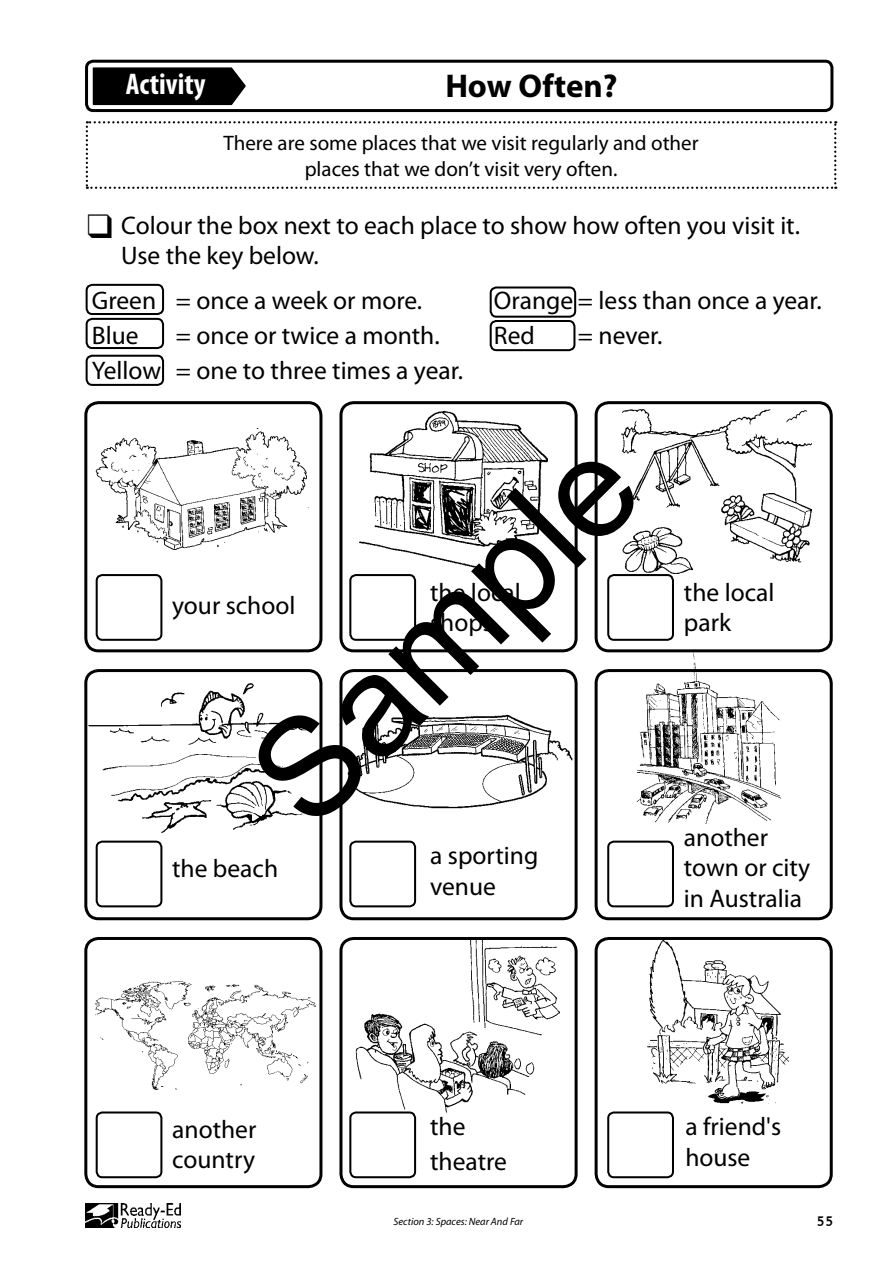
<style>
.page{position:relative;width:893px;height:1263px;background:#fff}
.page>*{position:absolute;margin:0;border:0;box-sizing:border-box;transform-origin:0 0}
.t1{font:140.55px "Arial";color:#000}
.t2{font:700 33px "Myriad Pro";color:#000}
.t3{font:700 condensed 30px "Myriad Pro";color:#fff}
.t4{font:25.5px/30.6px "Myriad Pro";color:#000}
.t5{font:21px/25.2px "Myriad Pro";color:#000;text-align:center}
.t6{font:15px "Geometric 231 BT Bold C";color:#000}
.t7{font:italic 10.5px "Myriad Pro";color:#000}
</style>
<div class="page">
<svg style="left:92px;top:67px;width:154px;height:39px;background:#151515"></svg>
<img style="left:85px;top:1203px;width:95px;height:24px">
<div style="left:85px;top:60px;width:748px;height:52px;border:3px solid #000;border-radius:7px"></div>
<div style="left:86px;top:284px;width:78px;height:31px;border:2px solid #000;border-radius:6px"></div>
<div style="left:86px;top:318px;width:78px;height:31px;border:2px solid #000;border-radius:6px"></div>
<div style="left:86px;top:355px;width:78px;height:31px;border:2px solid #000;border-radius:6px"></div>
<div style="left:490px;top:286px;width:86px;height:32px;border:2px solid #000;border-radius:6px"></div>
<div style="left:490px;top:320px;width:85px;height:31px;border:2px solid #000;border-radius:6px"></div>
<svg style="left:86px;top:121px;width:750px;height:68px"></svg>
<div style="left:84px;top:401px;width:238px;height:251px;border:3px solid #000;border-radius:13px"></div>
<div style="left:84px;top:669px;width:238px;height:251px;border:3px solid #000;border-radius:13px"></div>
<div style="left:84px;top:937px;width:238px;height:251px;border:3px solid #000;border-radius:13px"></div>
<div style="left:339px;top:401px;width:239px;height:251px;border:3px solid #000;border-radius:13px"></div>
<div style="left:339px;top:669px;width:239px;height:251px;border:3px solid #000;border-radius:13px"></div>
<div style="left:339px;top:937px;width:239px;height:251px;border:3px solid #000;border-radius:13px"></div>
<div style="left:595px;top:937px;width:238px;height:251px;border:3px solid #000;border-radius:13px"></div>
<div style="left:595px;top:401px;width:238px;height:251px;border:3px solid #000;border-radius:13px"></div>
<div style="left:595px;top:669px;width:238px;height:251px;border:3px solid #000;border-radius:13px"></div>
<div style="left:96px;top:574px;width:66px;height:67px;border:2px solid #000;border-radius:6px"></div>
<div style="left:96px;top:841px;width:66px;height:66px;border:2px solid #000;border-radius:6px"></div>
<div style="left:96px;top:1111px;width:66px;height:67px;border:2px solid #000;border-radius:6px"></div>
<div style="left:349px;top:841px;width:67px;height:66px;border:2px solid #000;border-radius:6px"></div>
<div style="left:607px;top:574px;width:67px;height:67px;border:2px solid #000;border-radius:6px"></div>
<div style="left:607px;top:1111px;width:67px;height:67px;border:2px solid #000;border-radius:6px"></div>
<div style="left:607px;top:841px;width:67px;height:66px;border:2px solid #000;border-radius:6px"></div>
<div style="left:349px;top:574px;width:67px;height:67px;border:2px solid #000;border-radius:6px"></div>
<img style="left:96px;top:981px;width:220px;height:109px">
<img style="left:95px;top:428px;width:214px;height:122px">
<img style="left:622px;top:410px;width:189px;height:164px">
<img style="left:89px;top:683px;width:231px;height:150px">
<img style="left:359px;top:411px;width:189px;height:159px">
<img style="left:636px;top:650px;width:145px;height:174px">
<img style="left:647px;top:940px;width:141px;height:163px">
<img style="left:355px;top:937px;width:205px;height:175px">
<div style="left:349px;top:1111px;width:67px;height:67px;border:2px solid #000;border-radius:6px"></div>
<img style="left:347px;top:705px;width:228px;height:117px">
<p class="t3" style="left:126px;top:65px;width:81px">Activity</p>
<p class="t2" style="left:445px;top:64px;width:174px">How Often?</p>
<p class="t5" style="left:223px;top:130px;width:477px">There are some places that we visit regularly and other places that we don’t visit very often.</p>
<p class="t4" style="left:121px;top:209px;width:680px;text-indent:-34px">❑ Colour the box next to each place to show how often you visit it.<br>Use the key below.</p>
<p class="t4" style="left:92px;top:282px;width:332px;line-height:34.8px">Green = once a week or more.<br>Blue</p>
<p class="t4" style="left:494px;top:282px;width:329px;line-height:34.8px">Orange = less than once a year.<br>Red</p>
<p class="t4" style="left:92px;top:317px;width:372px;line-height:34.8px;text-indent:84px">= once or twice a month.<br>Yellow = one to three times a year.</p>
<p class="t4" style="left:578px;top:319px;width:86px">= never.</p>
<h1 class="t1" style="left:212px;top:734px;width:478px;rotate:-45deg">Sample</h1>
<p class="t4" style="left:430px;top:576px;width:92px">the local shops</p>
<p class="t4" style="left:172px;top:589px;width:125px">your school</p>
<p class="t4" style="left:172px;top:853px;width:107px">the beach</p>
<p class="t4" style="left:430px;top:840px;width:110px">a sporting venue</p>
<p class="t4" style="left:684px;top:576px;width:92px">the local park</p>
<p class="t4" style="left:684px;top:822px;width:128px">another town or city in Australia</p>
<p class="t4" style="left:172px;top:1113px;width:86px">another country</p>
<p class="t4" style="left:430px;top:1109px;width:78px;line-height:34.8px">the theatre</p>
<p class="t4" style="left:685px;top:1111px;width:97px">a friend's house</p>
<p class="t7" style="left:393px;top:1215px;width:131px">Section 3: Spaces: Near And Far</p>
<p class="t6" style="left:817px;top:1210px;width:18px">55</p>
</div>
